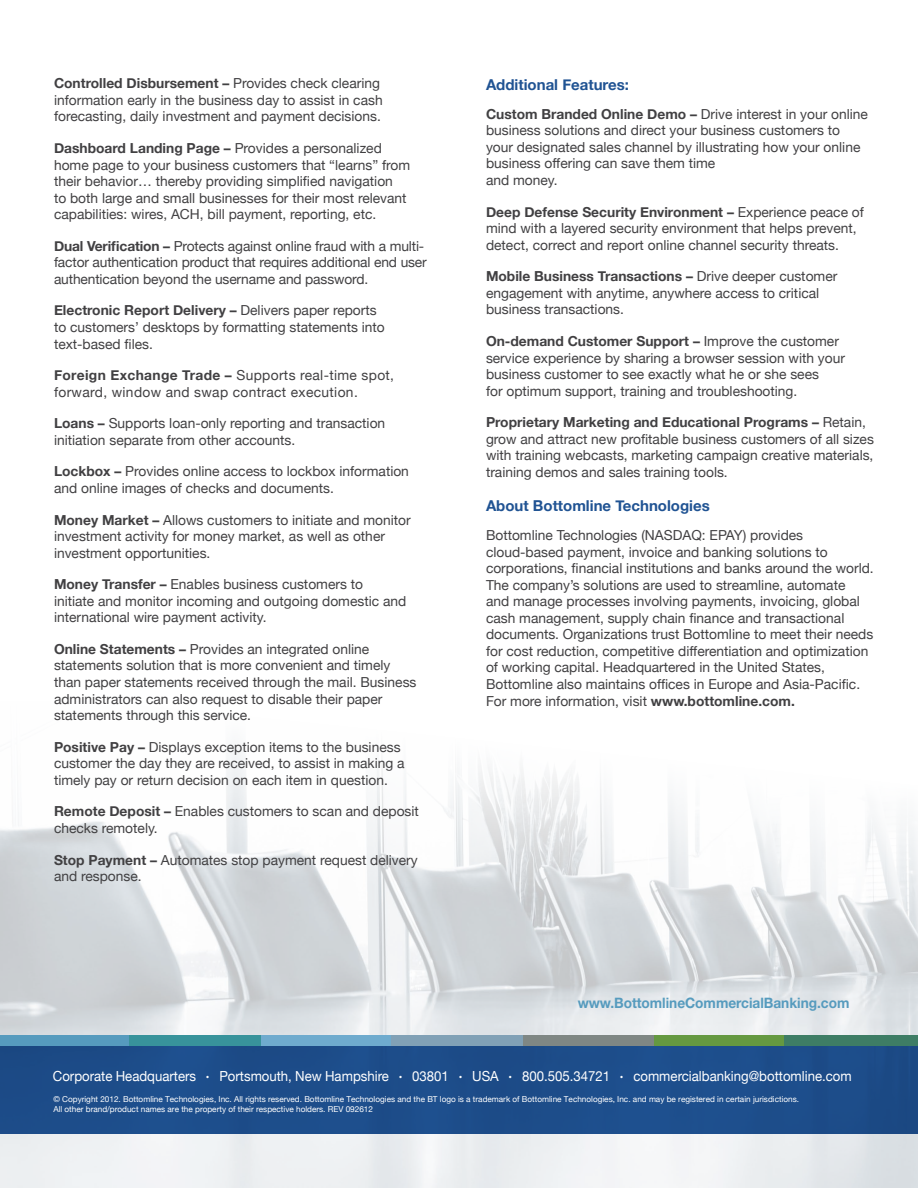
<style>
.page{position:relative;width:918px;height:1188px;background:#fff}
.page>*{position:absolute;margin:0;border:0;box-sizing:border-box;transform-origin:0 0}
.t1{font:700 15px "Helvetica Neue";color:#205393}
.t2{font:700 14.4px "Helvetica Neue LT Std";letter-spacing:-.005em;color:#569bbe;scale:.95 1}
.t3{font:13.95px "Helvetica Neue";color:#fff;scale:.95 1}
.t4{font:13.8px/16.5px "Helvetica Neue";color:#414042}
.t5{font:13.8px/16.5px "Helvetica Neue";letter-spacing:.025em;color:#414042}
.t6{font:8.25px/9.8px "Helvetica Neue";color:#fff}
.s1{font-weight:700}
</style>
<div class="page">
<img style="left:0;top:751px;width:918px;height:437px">
<div style="left:0;top:1035px;width:129px;height:10px;background:#569bbe"></div>
<div style="left:653px;top:1035px;width:132px;height:10px;background:#659941"></div>
<div style="left:260px;top:1035px;width:131px;height:10px;background:#6fabce"></div>
<div style="left:522px;top:1035px;width:132px;height:10px;background:#7f8784"></div>
<div style="left:391px;top:1035px;width:132px;height:10px;background:#81a1b6"></div>
<div style="left:129px;top:1035px;width:131px;height:10px;background:#38939b"></div>
<div style="left:784px;top:1035px;width:134px;height:10px;background:#3e7d65"></div>
<p class="t4" style="left:54px;top:75px;width:330px"><span class="s1">Controlled Disbursement –</span> Provides check clearing information early in the business day to assist in cash forecasting, daily investment and payment decisions.</p>
<p class="t4" style="left:54px;top:140px;width:358px"><span class="s1">Dashboard Landing Page –</span> Provides a personalized home page to your business customers that “learns” from their behavior… thereby providing simplified navigation<br>to both large and small businesses for their most relevant capabilities: wires, ACH, bill payment, reporting, etc.</p>
<p class="t4" style="left:54px;top:237px;width:374px"><span class="s1">Dual Verification –</span> Protects against online fraud with a multi&shy;factor authentication product that requires additional end user authentication beyond the username and password.</p>
<p class="t4" style="left:54px;top:302px;width:332px"><span class="s1">Electronic Report Delivery –</span> Delivers paper reports to customers’ desktops by formatting statements into text-based files.</p>
<p class="t5" style="left:54px;top:367px;width:342px"><span class="s1">Foreign Exchange Trade –</span> Supports real-time spot, forward, window and swap contract execution.</p>
<p class="t4" style="left:54px;top:415px;width:333px"><span class="s1">Loans –</span> Supports loan-only reporting and transaction initiation separate from other accounts.</p>
<p class="t4" style="left:54px;top:463px;width:357px"><span class="s1">Lockbox –</span> Provides online access to lockbox information and online images of checks and documents.</p>
<p class="t4" style="left:54px;top:511px;width:358px"><span class="s1">Money Market –</span> Allows customers to initiate and monitor investment activity for money market, as well as other investment opportunities.</p>
<p class="t4" style="left:54px;top:576px;width:354px"><span class="s1">Money Transfer –</span> Enables business customers to initiate and monitor incoming and outgoing domestic and international wire payment activity.</p>
<p class="t4" style="left:54px;top:641px;width:364px"><span class="s1">Online Statements –</span> Provides an integrated online statements solution that is more convenient and timely than paper statements received through the mail. Business administrators can also request to disable their paper statements through this service.</p>
<p class="t4" style="left:54px;top:738px;width:352px"><span class="s1">Positive Pay –</span> Displays exception items to the business customer the day they are received, to assist in making a timely pay or return decision on each item in question.</p>
<p class="t4" style="left:54px;top:803px;width:366px"><span class="s1">Remote Deposit –</span> Enables customers to scan and deposit checks remotely.</p>
<p class="t4" style="left:54px;top:851px;width:365px"><span class="s1">Stop Payment –</span> Automates stop payment request delivery and response.</p>
<p class="t1" style="left:486px;top:75px;width:145px">Additional Features:</p>
<p class="t4" style="left:486px;top:105px;width:384px"><span class="s1">Custom Branded Online Demo –</span> Drive interest in your online business solutions and direct your business customers to your designated sales channel by illustrating how your online business offering can save them time<br>and money.</p>
<p class="t4" style="left:486px;top:203px;width:379px"><span class="s1">Deep Defense Security Environment –</span> Experience peace of mind with a layered security environment that helps prevent, detect, correct and report online channel security threats.</p>
<p class="t4" style="left:486px;top:268px;width:353px"><span class="s1">Mobile Business Transactions –</span> Drive deeper customer engagement with anytime, anywhere access to critical business transactions.</p>
<p class="t4" style="left:486px;top:333px;width:361px"><span class="s1">On-demand Customer Support –</span> Improve the customer service experience by sharing a browser session with your business customer to see exactly what he or she sees<br>for optimum support, training and troubleshooting.</p>
<p class="t4" style="left:486px;top:414px;width:389px"><span class="s1">Proprietary Marketing and Educational Programs –</span> Retain, grow and attract new profitable business customers of all sizes with training webcasts, marketing campaign creative materials, training demos and sales training tools.</p>
<p class="t1" style="left:486px;top:496px;width:225px">About Bottomline Technologies</p>
<p class="t4" style="left:486px;top:527px;width:389px">Bottomline Technologies (NASDAQ: EPAY) provides cloud-based payment, invoice and banking solutions to corporations, financial institutions and banks around the world.<br>The company’s solutions are used to streamline, automate<br>and manage processes involving payments, invoicing, global cash management, supply chain finance and transactional documents. Organizations trust Bottomline to meet their needs for cost reduction, competitive differentiation and optimization of working capital. Headquartered in the United States, Bottomline also maintains offices in Europe and Asia-Pacific.<br>For more information, visit <span class="s1">www.bottomline.com.</span></p>
<p class="t2" style="left:578px;top:994px;width:287px">www.BottomlineCommercialBanking.com</p>
<p class="t3" style="left:53px;top:1067px;width:842px">Corporate Headquarters <span class="s1">·</span> Portsmouth, New Hampshire <span class="s1">·</span> 03801 <span class="s1">·</span> USA <span class="s1">·</span> 800.505.34721 <span class="s1">·</span> commercialbanking@bottomline.com</p>
<p class="t6" style="left:53px;top:1094px;width:747px">© Copyright 2012. Bottomline Technologies, Inc. All rights reserved. Bottomline Technologies and the BT logo is a trademark of Bottomline Technologies, Inc. and may be registered in certain jurisdictions.<br>All other brand/product names are the property of their respective holders. REV 092612</p>
</div>
